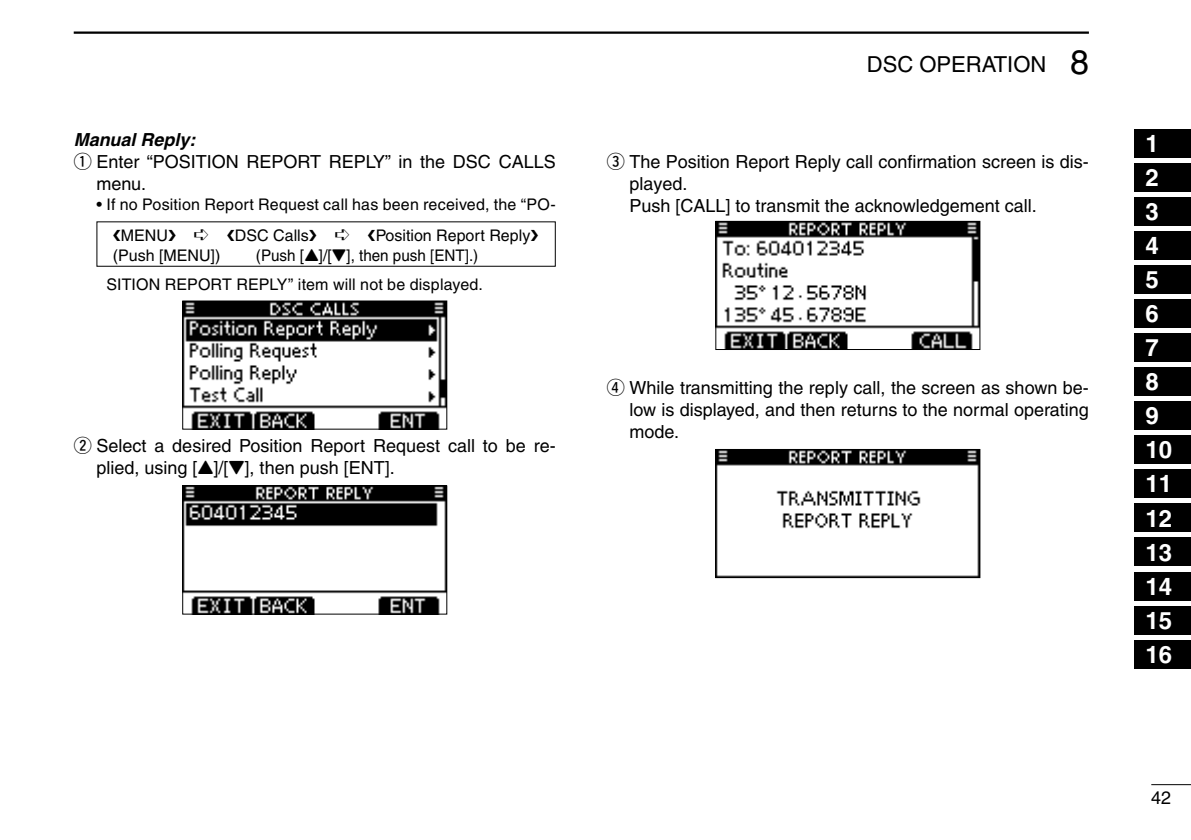
<style>
.page{position:relative;width:1191px;height:840px;background:#fff}
.page>*{position:absolute;margin:0;border:0;box-sizing:border-box;transform-origin:0 0}
.t1{font:700 24px/34px "Helvetica";color:#fff}
.t2{font:22px "Helvetica";color:#000}
.t3{font:18px/22px "Helvetica";color:#000}
.t4{font:italic 700 18px "Helvetica";color:#000}
.t5{font:16px "Helvetica";letter-spacing:.005em;color:#000}
.t6{font:16px "Helvetica";letter-spacing:.005em;color:#000;scale:.95 1}
.s1{font-family:"Ftg Hround"}
.s2{font-family:"Icom Product Font"}
.s3{font-size:34px}
</style>
<div class="page">
<hr style="left:74px;top:31px;width:1015px;height:3px;background:#000">
<hr style="left:1151px;top:783px;width:40px;height:1px;background:#000">
<div style="left:1134px;top:129px;width:57px;height:28px;background:#000"></div>
<div style="left:1134px;top:163px;width:57px;height:28px;background:#000"></div>
<div style="left:1134px;top:197px;width:57px;height:28px;background:#000"></div>
<div style="left:1134px;top:231px;width:57px;height:28px;background:#000"></div>
<div style="left:1134px;top:265px;width:57px;height:28px;background:#000"></div>
<div style="left:1134px;top:299px;width:57px;height:28px;background:#000"></div>
<div style="left:1134px;top:333px;width:57px;height:28px;background:#000"></div>
<div style="left:1134px;top:367px;width:57px;height:28px;background:#000"></div>
<div style="left:1134px;top:401px;width:57px;height:28px;background:#000"></div>
<div style="left:1134px;top:435px;width:57px;height:28px;background:#000"></div>
<div style="left:1134px;top:469px;width:57px;height:28px;background:#000"></div>
<div style="left:1134px;top:503px;width:57px;height:28px;background:#000"></div>
<div style="left:1134px;top:537px;width:57px;height:29px;background:#000"></div>
<div style="left:1134px;top:571px;width:57px;height:29px;background:#000"></div>
<div style="left:1134px;top:605px;width:57px;height:29px;background:#000"></div>
<div style="left:1134px;top:639px;width:57px;height:29px;background:#000"></div>
<img style="left:184px;top:302px;width:261px;height:125px">
<div style="left:182px;top:300px;width:265px;height:129px;border:1px solid #000"></div>
<img style="left:184px;top:487px;width:261px;height:125px">
<div style="left:182px;top:485px;width:265px;height:129px;border:1px solid #000"></div>
<img style="left:717px;top:223px;width:261px;height:125px">
<div style="left:715px;top:221px;width:265px;height:129px;border:1px solid #000"></div>
<img style="left:717px;top:450px;width:261px;height:125px">
<div style="left:715px;top:448px;width:265px;height:129px;border:1px solid #000"></div>
<p class="t4" style="left:74px;top:129px;width:123px">Manual Reply:</p>
<p class="t3" style="left:74px;top:150px;width:483px"><span class="s1">Q</span> Enter “POSITION REPORT REPLY” in the DSC CALLS</p>
<p class="t3" style="left:96px;top:172px;width:51px">menu.</p>
<p class="t5" style="left:96px;top:195px;width:461px">• If no Position Report Request call has been received, the “PO-</p>
<p class="t5" style="left:121px;top:226px;width:49px">MENU</p>
<p class="t5" style="left:235px;top:226px;width:75px">DSC Calls</p>
<p class="t5" style="left:376px;top:226px;width:156px">Position Report Reply</p>
<p class="t5" style="left:113px;top:246px;width:109px">(Push [MENU])</p>
<p class="t6" style="left:256px;top:246px;width:235px">(Push [<span class="s2">Y</span>]/[<span class="s2">Z</span>], then push [ENT].)</p>
<p class="t5" style="left:106px;top:275px;width:378px">SITION REPORT REPLY” item will not be displayed.</p>
<p class="t3" style="left:96px;top:435px;width:461px;text-indent:-23px"><span class="s1">W</span> Select a desired Position Report Request call to be re&shy;plied, using [<span class="s2">Y</span>]/[<span class="s2">Z</span>], then push [ENT].</p>
<p class="t2" style="left:866px;top:52px;width:224px">DSC OPERATION <span class="s3">8</span></p>
<p class="t3" style="left:629px;top:151px;width:461px;text-indent:-23px"><span class="s1">E</span> The Position Report Reply call confirmation screen is dis&shy;played.<br>Push [CALL] to transmit the acknowledgement call.</p>
<p class="t3" style="left:629px;top:377px;width:461px;text-align:justify;text-indent:-23px"><span class="s1">R</span> While transmitting the reply call, the screen as shown be&shy;low is displayed, and then returns to the normal operating mode.</p>
<h1 class="t1" style="left:1145px;top:126px;width:28px">1<br>2<br>3<br>4<br>5<br>6<br>7<br>8<br>9<br>10<br>11<br>12<br>13<br>14<br>15<br>16</h1>
<p class="t3" style="left:1151px;top:786px;width:22px">42</p>
</div>
